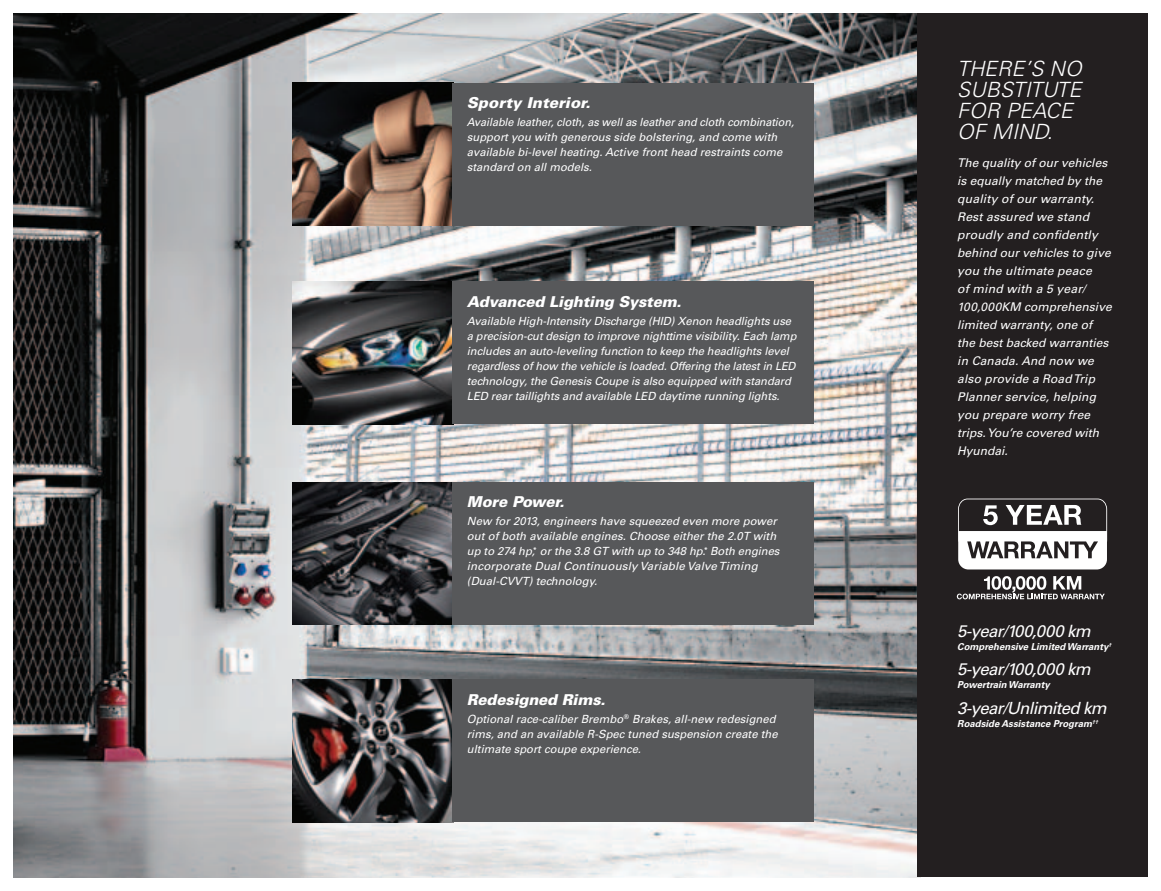
<style>
.page{position:relative;width:1161px;height:891px;background:#fff}
.page>*{position:absolute;margin:0;border:0;box-sizing:border-box;transform-origin:0 0}
.t1{font:italic 300 21px/21px "Univers LT Std";color:#fff}
.t2{font:italic 16.8px "Univers LT Std";letter-spacing:-.04em;color:#fff}
.t3{font:italic 900 15px "Univers LT Std";letter-spacing:-.01em;color:#fff}
.t4{font:italic 12px/18px "Univers LT Std";letter-spacing:.01em;color:#fff}
.t5{font:italic 11.25px/15px "Univers LT Std";letter-spacing:-.005em;color:#fff}
.t6{font:italic 700 9.6px "Univers LT Std";color:#fff}
</style>
<div class="page">
<img style="left:14px;top:14px;width:903px;height:864px">
<img style="left:292px;top:282px;width:161px;height:142px">
<img style="left:292px;top:83px;width:161px;height:142px">
<img style="left:292px;top:482px;width:161px;height:143px">
<img style="left:292px;top:680px;width:161px;height:142px">
<div style="left:917px;top:14px;width:231px;height:864px;background:#231f20"></div>
<div style="left:453px;top:282px;width:361px;height:142px;background:#57585a"></div>
<div style="left:453px;top:83px;width:361px;height:142px;background:#57585a"></div>
<div style="left:453px;top:482px;width:361px;height:143px;background:#57585a"></div>
<div style="left:453px;top:680px;width:361px;height:142px;background:#57585a"></div>
<svg style="left:957px;top:576px;width:148px;height:23px"></svg>
<svg style="left:958px;top:499px;width:149px;height:70px"></svg>
<h3 class="t3" style="left:467px;top:93px;width:125px">Sporty Interior.</h3>
<p class="t5" style="left:467px;top:115px;width:329px">Available leather, cloth, as well as leather and cloth combination, support you with generous side bolstering, and come with available bi-level heating. Active front head restraints come standard on all models.</p>
<h3 class="t3" style="left:467px;top:292px;width:216px">Advanced Lighting System.</h3>
<p class="t5" style="left:467px;top:314px;width:331px">Available High-Intensity Discharge (HID) Xenon headlights use a precision-cut design to improve nighttime visibility. Each lamp includes an auto-leveling function to keep the headlights level regardless of how the vehicle is loaded. Offering the latest in LED technology, the Genesis Coupe is also equipped with standard LED rear taillights and available LED daytime running lights.</p>
<h3 class="t3" style="left:467px;top:493px;width:99px">More Power.</h3>
<p class="t5" style="left:467px;top:514px;width:314px">New for 2013, engineers have squeezed even more power out of both available engines. Choose either the 2.0T with up to 274 hp,<sup>*</sup> or the 3.8 GT with up to 348 hp.<sup>*</sup> Both engines incorporate Dual Continuously Variable Valve Timing (Dual-CVVT) technology.</p>
<h3 class="t3" style="left:467px;top:690px;width:140px">Redesigned Rims.</h3>
<p class="t5" style="left:467px;top:711px;width:312px">Optional race-caliber Brembo<sup>®</sup> Brakes, all-new redesigned rims, and an available R-Spec tuned suspension create the ultimate sport coupe experience.</p>
<h1 class="t1" style="left:957px;top:58px;width:126px">THERE’S NO<br>SUBSTITUTE<br>FOR PEACE<br>OF MIND.</h1>
<p class="t4" style="left:957px;top:154px;width:156px">The quality of our vehicles is equally matched by the quality of our warranty.<br>Rest assured we stand proudly and confidently behind our vehicles to give you the ultimate peace<br>of mind with a 5 year/<br>100,000KM comprehensive limited warranty, one of the best backed warranties in Canada. And now we also provide a Road Trip<br>Planner service, helping you prepare worry free trips. You’re covered with<br>Hyundai.</p>
<h2 class="t2" style="left:957px;top:621px;width:135px">5-year/100,000 km</h2>
<p class="t6" style="left:957px;top:641px;width:156px">Comprehensive Limited Warranty<sup>†</sup></p>
<h2 class="t2" style="left:957px;top:659px;width:135px">5-year/100,000 km</h2>
<p class="t6" style="left:957px;top:679px;width:94px">Powertrain Warranty</p>
<h2 class="t2" style="left:957px;top:698px;width:151px">3-year/Unlimited km</h2>
<p class="t6" style="left:957px;top:718px;width:143px">Roadside Assistance Program<sup>††</sup></p>
</div>
